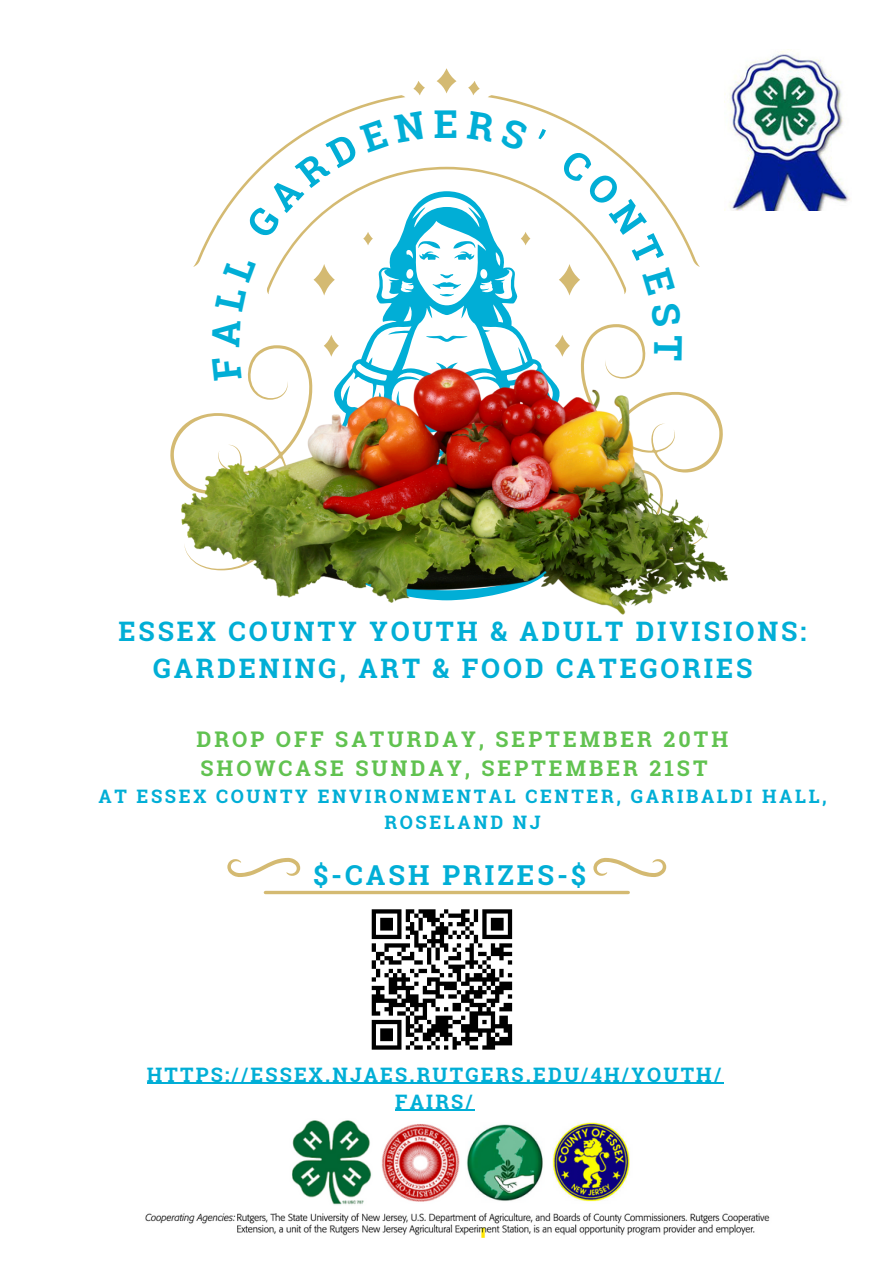
<style>
.page{position:relative;width:894px;height:1264px;background:#fff}
.page>*{position:absolute;margin:0;border:0;box-sizing:border-box;transform-origin:0 0}
.t1{font:700 38.25px "Roboto Slab";color:#01aed6}
.t2{font:700 27.45px "Roboto Slab";letter-spacing:.11em;color:#01aed6}
.t3{font:700 26.85px/37.2px "Roboto Slab";letter-spacing:.11em;color:#01aed6}
.t4{font:700 21.6px "Roboto Slab";letter-spacing:.14em;color:#61c250}
.t5{font:700 19.95px/27px "Roboto Slab";letter-spacing:.11em;color:#01aed6;text-align:center}
.t6{font:700 18.6px/25.8px "Roboto Slab";letter-spacing:.14em;color:#01aed6;text-align:center}
</style>
<div class="page">
<svg style="left:326px;top:68px;width:221px;height:111px"></svg>
<svg style="left:593px;top:857px;width:73px;height:20px"></svg>
<svg style="left:227px;top:857px;width:73px;height:20px"></svg>
<svg style="left:388px;top:191px;width:78px;height:177px"></svg>
<svg style="left:265px;top:890px;width:363px;height:4px"></svg>
<img style="left:216px;top:368px;width:511px;height:247px">
<img style="left:724px;top:50px;width:126px;height:161px">
<img style="left:145px;top:1213px;width:625px;height:25px">
<svg style="left:371px;top:909px;width:142px;height:141px"></svg>
<img style="left:292px;top:1120px;width:338px;height:85px">
<hr style="left:147px;top:1082px;width:576px;height:1px;background:#01aed6">
<hr style="left:395px;top:1109px;width:80px;height:1px;background:#01aed6">
<svg style="left:170px;top:120px;width:218px;height:450px"></svg>
<svg style="left:394px;top:111px;width:32px;height:32px"></svg>
<img style="left:466px;top:111px;width:256px;height:438px">
<p class="t1" style="left:434px;top:98px;width:26px">E</p>
<p class="t3" style="left:153px;top:611px;width:654px;text-indent:-35px">ESSEX COUNTY YOUTH &amp; ADULT DIVISIONS:<br>GARDENING, ART &amp; FOOD CATEGORIES</p>
<p class="t4" style="left:196px;top:724px;width:533px">DROP OFF SATURDAY, SEPTEMBER 20TH</p>
<p class="t4" style="left:200px;top:753px;width:508px">SHOWCASE SUNDAY, SEPTEMBER 21ST</p>
<p class="t6" style="left:98px;top:783px;width:729px">AT ESSEX COUNTY ENVIRONMENTAL CENTER, GARIBALDI HALL,<br>ROSELAND NJ</p>
<p class="t2" style="left:313px;top:855px;width:274px">$-CASH PRIZES-$</p>
<p class="t5" style="left:147px;top:1060px;width:576px">HTTPS://ESSEX.NJAES.RUTGERS.EDU/4H/YOUTH/<br>FAIRS/</p>
</div>
